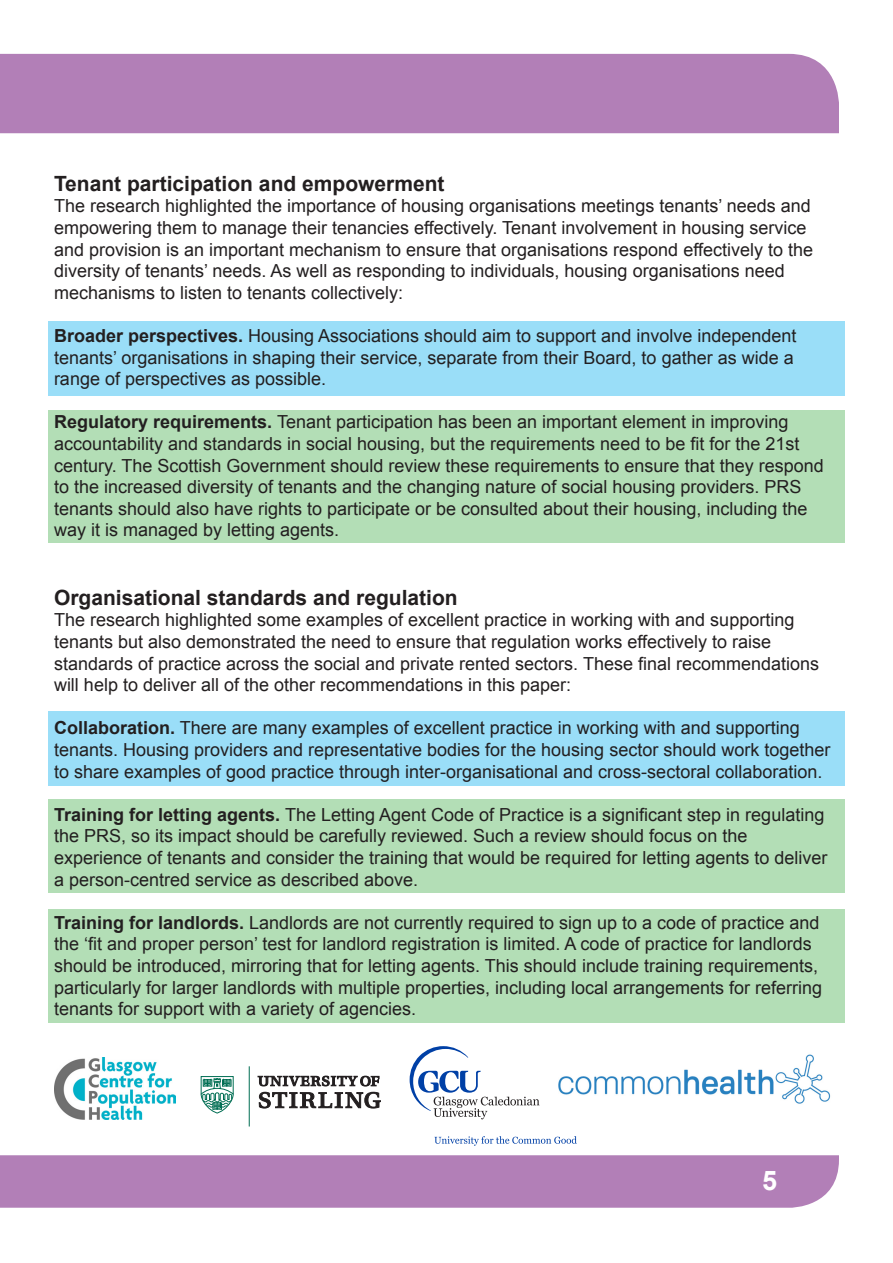
<style>
.page{position:relative;width:893px;height:1263px;background:#fff}
.page>*{position:absolute;margin:0;border:0;box-sizing:border-box;transform-origin:0 0}
.t1{font:700 27px "Arial";color:#fff}
.t2{font:700 21px "Arial";color:#231f20}
.t3{font:18px/21.6px "Arial";color:#231f20}
.s1{font-weight:700}
</style>
<div class="page">
<div style="left:48px;top:321px;width:797px;height:74px;background:#9adef8"></div>
<div style="left:48px;top:410px;width:797px;height:133px;background:#b3deb6"></div>
<div style="left:48px;top:711px;width:797px;height:75px;background:#9adef8"></div>
<div style="left:48px;top:799px;width:797px;height:94px;background:#b3deb6"></div>
<div style="left:48px;top:909px;width:797px;height:114px;background:#b3deb6"></div>
<div style="left:0;top:54px;width:839px;height:79px;background:#b27fb7"></div>
<div style="left:0;top:1155px;width:839px;height:53px;background:#b27fb7"></div>
<img style="left:559px;top:1054px;width:272px;height:50px">
<img style="left:54px;top:1058px;width:121px;height:61px">
<hr style="left:249px;top:1066px;width:1px;height:60px;background:#006e53">
<svg style="left:258px;top:1076px;width:123px;height:32px"></svg>
<svg style="left:201px;top:1076px;width:33px;height:38px"></svg>
<svg style="left:410px;top:1046px;width:129px;height:73px"></svg>
<svg style="left:434px;top:1136px;width:143px;height:10px"></svg>
<p class="t2" style="left:54px;top:169px;width:392px">Tenant participation and empowerment</p>
<p class="t3" style="left:54px;top:195px;width:761px">The research highlighted the importance of housing organisations meetings tenants’ needs and empowering them to manage their tenancies effectively. Tenant involvement in housing service and provision is an important mechanism to ensure that organisations respond effectively to the diversity of tenants’ needs. As well as responding to individuals, housing organisations need mechanisms to listen to tenants collectively:</p>
<p class="t3" style="left:54px;top:325px;width:744px"><span class="s1">Broader perspectives.</span> Housing Associations should aim to support and involve independent tenants’ organisations in shaping their service, separate from their Board, to gather as wide a range of perspectives as possible.</p>
<p class="t3" style="left:54px;top:411px;width:771px"><span class="s1">Regulatory requirements.</span> Tenant participation has been an important element in improving accountability and standards in social housing, but the requirements need to be fit for the 21st century. The Scottish Government should review these requirements to ensure that they respond to the increased diversity of tenants and the changing nature of social housing providers. PRS tenants should also have rights to participate or be consulted about their housing, including the way it is managed by letting agents.</p>
<p class="t2" style="left:54px;top:583px;width:405px">Organisational standards and regulation</p>
<p class="t3" style="left:54px;top:609px;width:767px">The research highlighted some examples of excellent practice in working with and supporting tenants but also demonstrated the need to ensure that regulation works effectively to raise standards of practice across the social and private rented sectors. These final recommendations will help to deliver all of the other recommendations in this paper:</p>
<p class="t3" style="left:54px;top:717px;width:778px"><span class="s1">Collaboration.</span> There are many examples of excellent practice in working with and supporting tenants. Housing providers and representative bodies for the housing sector should work together to share examples of good practice through inter-organisational and cross-sectoral collaboration.</p>
<p class="t3" style="left:54px;top:804px;width:775px"><span class="s1">Training for letting agents.</span> The Letting Agent Code of Practice is a significant step in regulating the PRS, so its impact should be carefully reviewed. Such a review should focus on the experience of tenants and consider the training that would be required for letting agents to deliver a person-centred service as described above.</p>
<p class="t3" style="left:54px;top:912px;width:770px"><span class="s1">Training for landlords.</span> Landlords are not currently required to sign up to a code of practice and the ‘fit and proper person’ test for landlord registration is limited. A code of practice for landlords should be introduced, mirroring that for letting agents. This should include training requirements, particularly for larger landlords with multiple properties, including local arrangements for referring tenants for support with a variety of agencies.</p>
<p class="t1" style="left:762px;top:1162px;width:17px">5</p>
</div>
